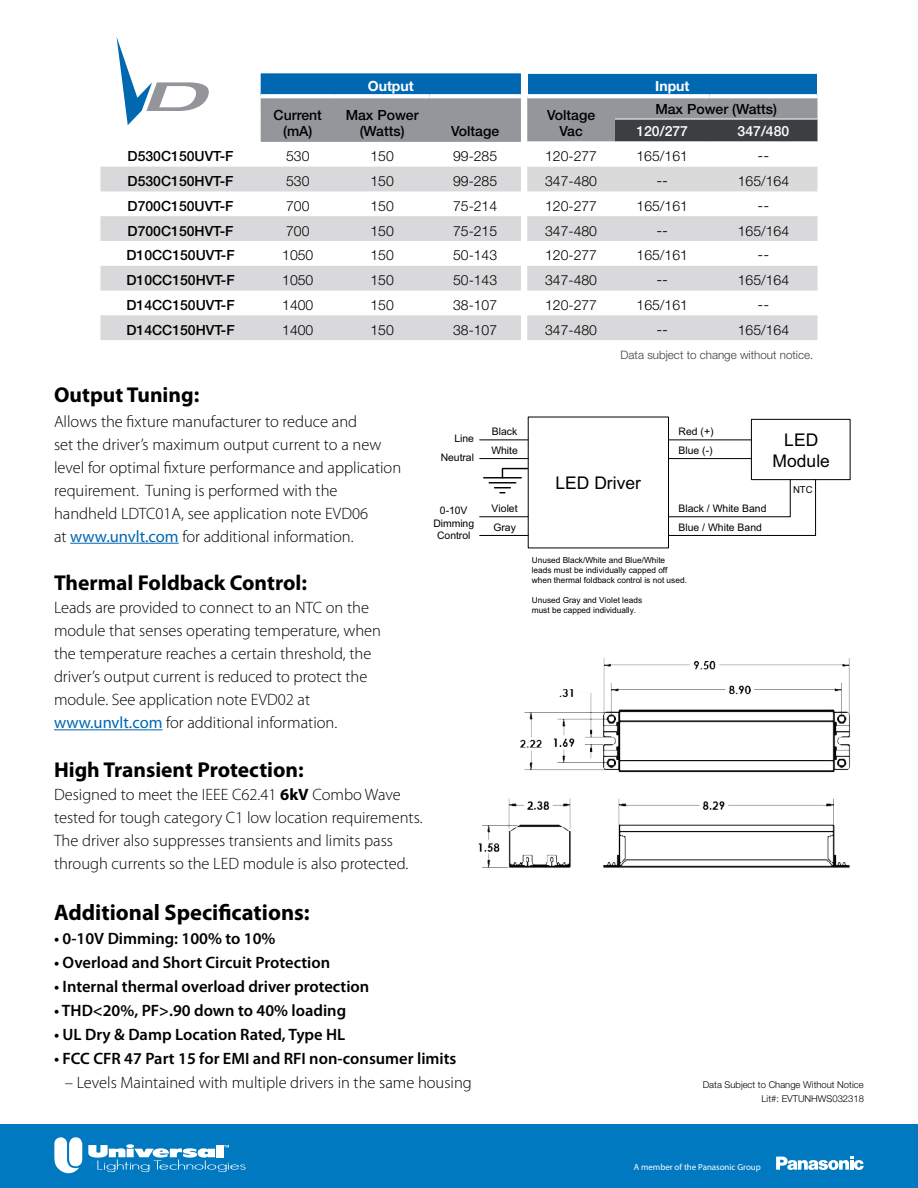
<style>
.page{position:relative;width:918px;height:1188px;background:#fff}
.page>*{position:absolute;margin:0;border:0;box-sizing:border-box;transform-origin:0 0}
.t1{font:700 22.5px "Myriad Pro";color:#000}
.t2{font:700 21.6px "Myriad Pro";color:#000}
.t3{font:17.55px/21px "Arial";color:#000;text-align:center}
.t4{font:300 16.5px/23px "Myriad Pro";color:#000}
.t5{font:600 16.5px "Myriad Pro";color:#000}
.t6{font:300 15.9px "Helvetica Neue LT Std";color:#000}
.t7{font:300 13.95px "Helvetica Neue LT Std";color:#000}
.t8{font:500 13.95px/16.8px "Helvetica Neue LT Std";color:#000;text-align:center}
.t9{font:500 13.95px "Helvetica Neue LT Std";color:#fff}
.t10{font:700 13.95px "Helvetica Neue LT Std";color:#fff}
.t11{font:300 11.55px "Helvetica Neue LT Std";color:#3c3f42}
.t12{font:10.35px/18.9px "Arial";color:#000}
.t13{font:9.6px "Arial";color:#000}
.t14{font:300 9.45px "Helvetica Neue LT Std";color:#000}
.t15{font:8.85px "Myriad Pro";color:#fff}
.t16{font:8.25px/10.1px "Arial";color:#000}
.s1{font-weight:400;color:#0067b1}
.s2{font-weight:700}
</style>
<div class="page">
<svg style="left:100px;top:167px;width:718px;height:173px;fill:#d9d8da"></svg>
<div style="left:527px;top:167px;width:291px;height:24px;background:#dadadb"></div>
<svg style="left:261px;top:73px;width:557px;height:69px;background:#63849e"></svg>
<svg style="left:527px;top:94px;width:88px;height:4px"></svg>
<svg style="left:615px;top:94px;width:95px;height:4px"></svg>
<svg style="left:710px;top:94px;width:108px;height:4px"></svg>
<svg style="left:117px;top:38px;width:92px;height:87px"></svg>
<hr style="left:70px;top:543px;width:109px;height:1px;background:#0067b1">
<hr style="left:54px;top:729px;width:109px;height:1px;background:#0067b1">
<hr style="left:480px;top:535px;width:48px;height:1px;background:#000">
<hr style="left:480px;top:517px;width:48px;height:1px;background:#000">
<hr style="left:480px;top:458px;width:48px;height:1px;background:#000">
<hr style="left:480px;top:440px;width:48px;height:1px;background:#000">
<svg style="left:668px;top:439px;width:148px;height:97px"></svg>
<div style="left:751px;top:419px;width:99px;height:61px;border:1px solid #000"></div>
<hr style="left:484px;top:477px;width:37px;height:1px;background:#000">
<svg style="left:489px;top:468px;width:39px;height:25px"></svg>
<img style="left:478px;top:658px;width:372px;height:210px">
<div style="left:0;top:1124px;width:918px;height:64px;background:#0079c1"></div>
<svg style="left:54px;top:1137px;width:28px;height:36px"></svg>
<svg style="left:88px;top:1144px;width:158px;height:28px"></svg>
<svg style="left:776px;top:1157px;width:88px;height:13px"></svg>
<p class="t10" style="left:368px;top:77px;width:47px">Output</p>
<p class="t10" style="left:655px;top:77px;width:36px">Input</p>
<p class="t8" style="left:274px;top:106px;width:50px">Current (mA)</p>
<p class="t8" style="left:346px;top:106px;width:74px">Max Power (Watts)</p>
<p class="t8" style="left:451px;top:123px;width:50px">Voltage</p>
<p class="t8" style="left:547px;top:106px;width:50px">Voltage<br>Vac</p>
<p class="t8" style="left:655px;top:100px;width:123px">Max Power (Watts)</p>
<p class="t9" style="left:636px;top:123px;width:53px">120/277</p>
<p class="t9" style="left:738px;top:123px;width:53px">347/480</p>
<p class="t8" style="left:128px;top:148px;width:107px">D530C150UVT-F</p>
<p class="t7" style="left:286px;top:148px;width:25px">530</p>
<p class="t7" style="left:370px;top:148px;width:25px">150</p>
<p class="t7" style="left:453px;top:148px;width:46px">99-285</p>
<p class="t7" style="left:545px;top:148px;width:53px">120-277</p>
<p class="t7" style="left:637px;top:148px;width:53px">165/161</p>
<p class="t6" style="left:758px;top:146px;width:13px">--</p>
<p class="t8" style="left:128px;top:173px;width:107px">D530C150HVT-F</p>
<p class="t7" style="left:286px;top:173px;width:25px">530</p>
<p class="t7" style="left:370px;top:173px;width:25px">150</p>
<p class="t7" style="left:453px;top:173px;width:46px">99-285</p>
<p class="t7" style="left:545px;top:173px;width:53px">347-480</p>
<p class="t6" style="left:656px;top:171px;width:13px">--</p>
<p class="t7" style="left:738px;top:173px;width:53px">165/164</p>
<p class="t8" style="left:128px;top:197px;width:107px">D700C150UVT-F</p>
<p class="t7" style="left:286px;top:197px;width:25px">700</p>
<p class="t7" style="left:370px;top:197px;width:25px">150</p>
<p class="t7" style="left:453px;top:197px;width:46px">75-214</p>
<p class="t7" style="left:545px;top:197px;width:53px">120-277</p>
<p class="t7" style="left:637px;top:197px;width:53px">165/161</p>
<p class="t6" style="left:758px;top:195px;width:13px">--</p>
<p class="t8" style="left:128px;top:222px;width:107px">D700C150HVT-F</p>
<p class="t7" style="left:286px;top:222px;width:25px">700</p>
<p class="t7" style="left:370px;top:222px;width:25px">150</p>
<p class="t7" style="left:453px;top:222px;width:46px">75-215</p>
<p class="t7" style="left:545px;top:222px;width:53px">347-480</p>
<p class="t6" style="left:656px;top:220px;width:13px">--</p>
<p class="t7" style="left:738px;top:222px;width:53px">165/164</p>
<p class="t8" style="left:126px;top:247px;width:110px">D10CC150UVT-F</p>
<p class="t7" style="left:282px;top:247px;width:33px">1050</p>
<p class="t7" style="left:370px;top:247px;width:25px">150</p>
<p class="t7" style="left:453px;top:247px;width:46px">50-143</p>
<p class="t7" style="left:545px;top:247px;width:53px">120-277</p>
<p class="t7" style="left:637px;top:247px;width:53px">165/161</p>
<p class="t6" style="left:758px;top:245px;width:13px">--</p>
<p class="t8" style="left:126px;top:272px;width:110px">D10CC150HVT-F</p>
<p class="t7" style="left:282px;top:272px;width:33px">1050</p>
<p class="t7" style="left:370px;top:272px;width:25px">150</p>
<p class="t7" style="left:453px;top:272px;width:46px">50-143</p>
<p class="t7" style="left:545px;top:272px;width:53px">347-480</p>
<p class="t6" style="left:656px;top:270px;width:13px">--</p>
<p class="t7" style="left:738px;top:272px;width:53px">165/164</p>
<p class="t8" style="left:126px;top:296px;width:110px">D14CC150UVT-F</p>
<p class="t7" style="left:282px;top:296px;width:33px">1400</p>
<p class="t7" style="left:370px;top:296px;width:25px">150</p>
<p class="t7" style="left:453px;top:296px;width:46px">38-107</p>
<p class="t7" style="left:545px;top:296px;width:53px">120-277</p>
<p class="t7" style="left:637px;top:296px;width:53px">165/161</p>
<p class="t6" style="left:758px;top:295px;width:13px">--</p>
<p class="t8" style="left:126px;top:321px;width:110px">D14CC150HVT-F</p>
<p class="t7" style="left:282px;top:321px;width:33px">1400</p>
<p class="t7" style="left:370px;top:321px;width:25px">150</p>
<p class="t7" style="left:453px;top:321px;width:46px">38-107</p>
<p class="t7" style="left:545px;top:321px;width:53px">347-480</p>
<p class="t6" style="left:656px;top:319px;width:13px">--</p>
<p class="t7" style="left:738px;top:321px;width:53px">165/164</p>
<p class="t11" style="left:621px;top:348px;width:194px">Data subject to change without notice.</p>
<h2 class="t2" style="left:54px;top:383px;width:147px">Output Tuning:</h2>
<p class="t4" style="left:54px;top:410px;width:349px">Allows the fixture manufacturer to reduce and<br>set the driver’s maximum output current to a new level for optimal fixture performance and application requirement. Tuning is performed with the handheld LDTC01A, see application note EVD06<br>at <span class="s1">www.unvlt.com</span> for additional information.</p>
<h2 class="t2" style="left:54px;top:571px;width:254px">Thermal Foldback Control:</h2>
<p class="t4" style="left:54px;top:597px;width:329px">Leads are provided to connect to an NTC on the module that senses operating temperature, when the temperature reaches a certain threshold, the driver’s output current is reduced to protect the module. See application note EVD02 at <span class="s1">www.unvlt.com</span> for additional information.</p>
<h2 class="t2" style="left:54px;top:758px;width:251px">High Transient Protection:</h2>
<p class="t4" style="left:54px;top:783px;width:370px">Designed to meet the IEEE C62.41 <span class="s2">6kV</span> Combo Wave tested for tough category C1 low location requirements.<br>The driver also suppresses transients and limits pass through currents so the LED module is also protected.</p>
<h1 class="t1" style="left:54px;top:899px;width:257px">Additional Specifications:</h1>
<p class="t5" style="left:54px;top:929px;width:223px">• 0-10V Dimming: 100% to 10%</p>
<p class="t5" style="left:54px;top:953px;width:278px">• Overload and Short Circuit Protection</p>
<p class="t5" style="left:54px;top:977px;width:317px">• Internal thermal overload driver protection</p>
<p class="t5" style="left:54px;top:1001px;width:294px">• THD&lt;20%, PF&gt;.90 down to 40% loading</p>
<p class="t5" style="left:54px;top:1025px;width:293px">• UL Dry &amp; Damp Location Rated, Type HL</p>
<p class="t5" style="left:54px;top:1049px;width:404px">• FCC CFR 47 Part 15 for EMI and RFI non-consumer limits</p>
<p class="t4" style="left:65px;top:1071px;width:408px">– Levels Maintained with multiple drivers in the same housing</p>
<p class="t12" style="left:441px;top:429px;width:35px;text-align:right">Line<br>Neutral</p>
<p class="t12" style="left:679px;top:422px;width:37px">Red (+)<br>Blue (-)</p>
<p class="t12" style="left:491px;top:422px;width:28px">Black<br>White</p>
<p class="t3" style="left:773px;top:429px;width:59px">LED<br>Module</p>
<p class="t13" style="left:793px;top:484px;width:21px">NTC</p>
<p class="t3" style="left:556px;top:473px;width:87px">LED Driver</p>
<p class="t12" style="left:679px;top:499px;width:89px">Black / White Band<br>Blue / White Band</p>
<p class="t16" style="left:532px;top:555px;width:157px">Unused Black/White and Blue/White leads must be individually capped off when thermal foldback control is not used.</p>
<p class="t16" style="left:532px;top:595px;width:112px">Unused Gray and Violet leads must be capped individually.</p>
<p class="t12" style="left:492px;top:499px;width:28px">Violet<br>Gray</p>
<p class="t12" style="left:433px;top:504px;width:42px;line-height:12.5px;text-align:center">0-10V<br>Dimming<br>Control</p>
<p class="t14" style="left:703px;top:1079px;width:162px">Data Subject to Change Without Notice</p>
<p class="t14" style="left:762px;top:1093px;width:104px">Lit#: EVTUNHWS032318</p>
<p class="t15" style="left:634px;top:1162px;width:129px">A member of the Panasonic Group</p>
</div>
